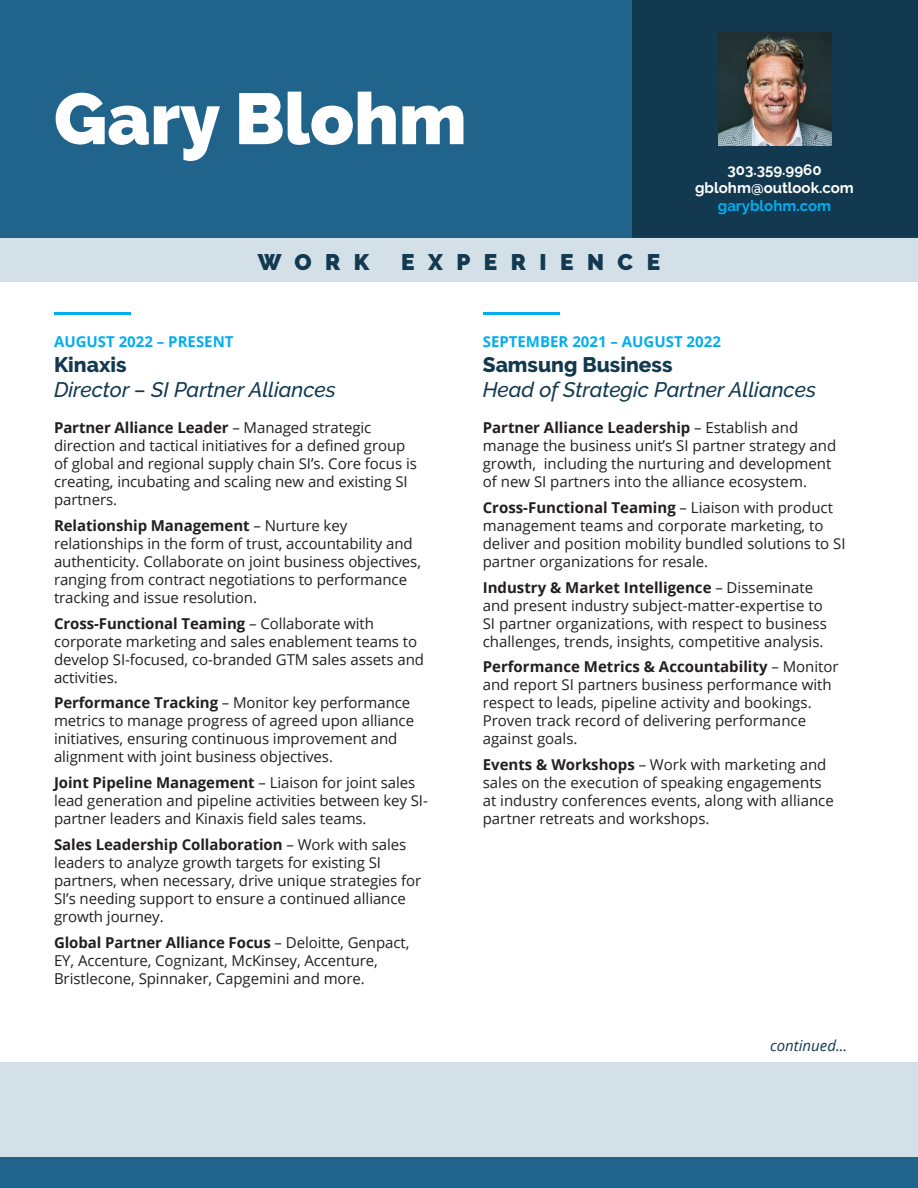
<style>
.page{position:relative;width:918px;height:1188px;background:#fff}
.page>*{position:absolute;margin:0;border:0;box-sizing:border-box;transform-origin:0 0}
.t1{font:900 72px "Raleway";color:#fff}
.t2{font:900 22.5px "Raleway";letter-spacing:.6em;color:#12394f}
.t3{font:italic 500 21px/25.2px "Raleway";color:#12394f}
.t4{font:15px/18px "Open Sans";letter-spacing:-.005em;color:#231f20}
.t5{font:700 15px "Open Sans";color:#00aeef}
.t6{font:700 15px "Raleway";color:#fff}
.t7{font:700 15px "Raleway";color:#00aeef}
.t8{font:italic 15px "Open Sans";color:#12394f}
.s1{font-weight:800;font-style:normal}
.s2{font-weight:700}
</style>
<div class="page">
<hr style="left:54px;top:312px;width:77px;height:3px;background:#00aeef">
<hr style="left:483px;top:312px;width:76px;height:3px;background:#00aeef">
<svg style="left:1px;top:1063px;width:917px;height:125px;background:#a6c1d0"></svg>
<div style="left:0;top:0;width:658px;height:238px;background:#20638b"></div>
<div style="left:632px;top:0;width:285px;height:238px;background:#12394f"></div>
<div style="left:1px;top:238px;width:917px;height:44px;background:#d3e0e8"></div>
<img style="left:718px;top:32px;width:113px;height:114px">
<p class="t1" style="left:54px;top:77px;width:414px">Gary Blohm</p>
<p class="t2" style="left:258px;top:249px;width:113px">WORK</p>
<p class="t2" style="left:401px;top:249px;width:260px">EXPERIENCE</p>
<p class="t6" style="left:727px;top:161px;width:96px">303.359.9960</p>
<p class="t6" style="left:695px;top:179px;width:160px">gblohm@outlook.com</p>
<p class="t7" style="left:718px;top:197px;width:115px">garyblohm.com</p>
<p class="t5" style="left:54px;top:330px;width:181px">AUGUST 2022 – PRESENT</p>
<p class="t3" style="left:54px;top:352px;width:283px"><span class="s1">Kinaxis<br></span>Director – SI Partner Alliances</p>
<p class="t4" style="left:54px;top:418px;width:364px"><span class="s2">Partner Alliance Leader</span> – Managed strategic direction and tactical initiatives for a defined group of global and regional supply chain SI’s. Core focus is creating, incubating and scaling new and existing SI partners.</p>
<p class="t4" style="left:54px;top:516px;width:369px"><span class="s2">Relationship Management</span> – Nurture key relationships in the form of trust, accountability and authenticity. Collaborate on joint business objectives, ranging from contract negotiations to performance tracking and issue resolution.</p>
<p class="t4" style="left:54px;top:614px;width:372px"><span class="s2">Cross-Functional Teaming</span> – Collaborate with corporate marketing and sales enablement teams to develop SI-focused, co-branded GTM sales assets and activities.</p>
<p class="t4" style="left:54px;top:694px;width:362px"><span class="s2">Performance Tracking</span> – Monitor key performance metrics to manage progress of agreed upon alliance initiatives, ensuring continuous improvement and alignment with joint business objectives.</p>
<p class="t4" style="left:54px;top:773px;width:375px"><span class="s2">Joint Pipeline Management</span> – Liaison for joint sales lead generation and pipeline activities between key SI&shy;partner leaders and Kinaxis field sales teams.</p>
<p class="t4" style="left:54px;top:835px;width:369px"><span class="s2">Sales Leadership Collaboration</span> – Work with sales leaders to analyze growth targets for existing SI partners, when necessary, drive unique strategies for SI’s needing support to ensure a continued alliance growth journey.</p>
<p class="t4" style="left:54px;top:933px;width:357px"><span class="s2">Global Partner Alliance Focus</span> – Deloitte, Genpact,<br>EY, Accenture, Cognizant, McKinsey, Accenture,<br>Bristlecone, Spinnaker, Capgemini and more.</p>
<p class="t5" style="left:483px;top:330px;width:240px">SEPTEMBER 2021 – AUGUST 2022</p>
<p class="t3" style="left:483px;top:352px;width:335px"><span class="s1">Samsung Business<br></span>Head of Strategic Partner Alliances</p>
<p class="t4" style="left:483px;top:418px;width:355px"><span class="s2">Partner Alliance Leadership</span> – Establish and manage the business unit’s SI partner strategy and growth, including the nurturing and development of new SI partners into the alliance ecosystem.</p>
<p class="t4" style="left:483px;top:498px;width:364px"><span class="s2">Cross-Functional Teaming</span> – Liaison with product management teams and corporate marketing, to deliver and position mobility bundled solutions to SI partner organizations for resale.</p>
<p class="t4" style="left:483px;top:578px;width:346px"><span class="s2">Industry &amp; Market Intelligence</span> – Disseminate and present industry subject-matter-expertise to SI partner organizations, with respect to business challenges, trends, insights, competitive analysis.</p>
<p class="t4" style="left:483px;top:658px;width:358px"><span class="s2">Performance Metrics &amp; Accountability</span> – Monitor and report SI partners business performance with respect to leads, pipeline activity and bookings.<br>Proven track record of delivering performance against goals.</p>
<p class="t4" style="left:483px;top:755px;width:353px"><span class="s2">Events &amp; Workshops</span> – Work with marketing and sales on the execution of speaking engagements at industry conferences events, along with alliance partner retreats and workshops.</p>
<p class="t8" style="left:770px;top:1035px;width:79px">continued...</p>
</div>
